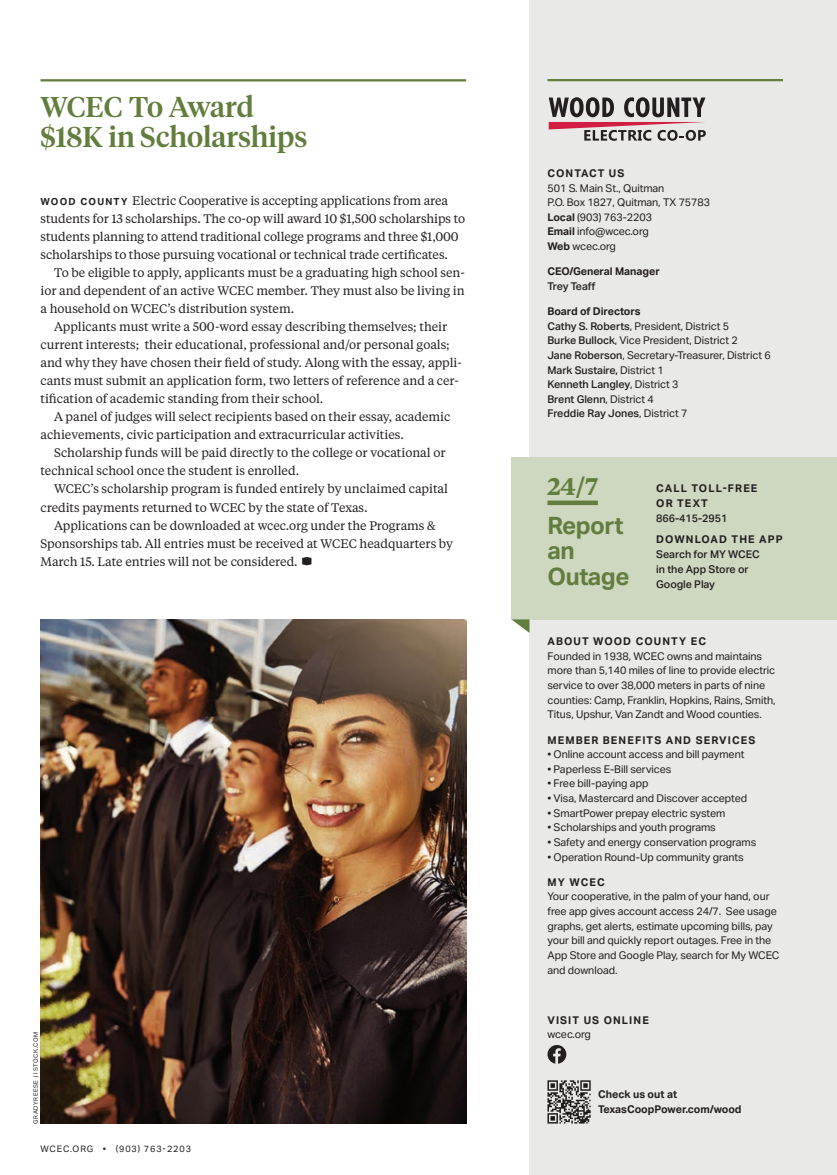
<style>
.page{position:relative;width:837px;height:1175px;background:#fff}
.page>*{position:absolute;margin:0;border:0;box-sizing:border-box;transform-origin:0 0}
.t1{font:500 28.5px/30px "Tiempos Headline";color:#627d3d}
.t2{font:700 24px/25.5px "Aktiv Grotesk";letter-spacing:-.02em;color:#627d3d}
.t3{font:600 24px "Tiempos Text";color:#627d3d}
.t4{font:12.3px/18px "Tiempos Text";letter-spacing:-.005em;color:#231f20}
.t5{font:10.8px/14.7px "Aktiv Grotesk";letter-spacing:-.005em;color:#231f20}
.t6{font:700 10.8px/15px "Aktiv Grotesk";letter-spacing:.1em;color:#231f20}
.t7{font:500 10.8px/15px "Aktiv Grotesk";letter-spacing:-.005em;color:#231f20}
.t8{font:700 10.8px/14.7px "Aktiv Grotesk";letter-spacing:-.01em;color:#231f20}
.t9{font:500 10.8px "Aktiv Grotesk";letter-spacing:-.03em;color:#231f20}
.t10{font:9px "Aktiv Grotesk";letter-spacing:.1em;color:#231f20}
.t11{font:6px "Aktiv Grotesk";letter-spacing:.1em;color:#231f20}
.s1{font-family:"Aktiv Grotesk";font-weight:700;font-size:9.75px}
.s2{font-family:"TCP Logo Font";font-size:13.8px}
.s3{font-weight:700}
.s4{font-weight:500}
</style>
<div class="page">
<div style="left:530px;top:0;width:307px;height:1174px;background:#e9e9e7"></div>
<div style="left:512px;top:457px;width:325px;height:162px;background:#ced7c0"></div>
<svg style="left:548px;top:1045px;width:18px;height:18px"></svg>
<div style="left:548px;top:500px;width:50px;height:5px;background:#627d3d"></div>
<svg style="left:512px;top:619px;width:18px;height:14px"></svg>
<svg style="left:549px;top:97px;width:157px;height:44px"></svg>
<hr style="left:548px;top:79px;width:235px;height:2px;background:#627d3d">
<hr style="left:40px;top:79px;width:426px;height:2px;background:#627d3d">
<img style="left:40px;top:619px;width:426px;height:504px">
<svg style="left:548px;top:1080px;width:43px;height:43px"></svg>
<h1 class="t1" style="left:40px;top:94px;width:268px">WCEC To Award $18K in Scholarships</h1>
<p class="t4" style="left:40px;top:193px;width:426px"><span class="s1">WO O D C O U N T Y</span> Electric Cooperative is accepting applications from area students for 13 scholarships. The co-op will award 10 $1,500 scholarships to students planning to attend traditional college programs and three $1,000 scholarships to those pursuing vocational or technical trade certificates.</p>
<p class="t4" style="left:41px;top:265px;width:426px;text-align:justify;text-indent:14px">To be eligible to apply, applicants must be a graduating high school sen&shy;ior and dependent of an active WCEC member. They must also be living in a household on WCEC’s distribution system.</p>
<p class="t4" style="left:41px;top:319px;width:423px;text-indent:14px">Applicants must write a 500-word essay describing themselves; their current interests; their educational, professional and/or personal goals; and why they have chosen their field of study. Along with the essay, appli&shy;cants must submit an application form, two letters of reference and a cer&shy;tification of academic standing from their school.</p>
<p class="t4" style="left:41px;top:409px;width:411px;text-indent:14px">A panel of judges will select recipients based on their essay, academic achievements, civic participation and extracurricular activities.</p>
<p class="t4" style="left:41px;top:445px;width:407px;text-indent:14px">Scholarship funds will be paid directly to the college or vocational or technical school once the student is enrolled.</p>
<p class="t4" style="left:41px;top:481px;width:409px;text-indent:14px">WCEC’s scholarship program is funded entirely by unclaimed capital credits payments returned to WCEC by the state of Texas.</p>
<p class="t4" style="left:41px;top:517px;width:414px;text-indent:14px">Applications can be downloaded at wcec.org under the Programs &amp;<br>Sponsorships tab. All entries must be received at WCEC headquarters by<br>March 15. Late entries will not be considered. <span class="s2">D</span></p>
<p class="t11" style="left:32px;top:1123px;width:93px;rotate:-90deg">Gradyreese | istock.com</p>
<p class="t10" style="left:40px;top:1143px;width:152px">Wcec.orG • (903) 763-2203</p>
<p class="t6" style="left:548px;top:166px;width:78px">CONTACT US</p>
<p class="t5" style="left:548px;top:180px;width:164px">501 s. main st., Quitman<br>P.o. Box 1827, Quitman, tX 75783<br><span class="s3">LOCAL</span> (903) 763-2203<br><span class="s3">EMAIL</span> info@wcec.org<br><span class="s3">WEB</span> wcec.org</p>
<p class="t6" style="left:548px;top:264px;width:114px">CEO/GENERAL MANAGER</p>
<p class="t9" style="left:548px;top:280px;width:50px">Trey Teaff</p>
<p class="t5" style="left:548px;top:304px;width:225px"><span class="s3">BOARD OF DIRECTORS<br></span><span class="s4">Cathy S. Roberts</span>, President, district 5<br><span class="s4">Burke Bullock</span>, Vice President, district 2<br><span class="s4">Jane Roberson</span>, secretary-treasurer, district 6<br><span class="s4">Mark Sustaire,</span> district 1<br><span class="s4">Kenneth Langley</span>, district 3<br><span class="s4">Brent Glenn</span>, district 4<br><span class="s4">Freddie Ray Jones</span>, district 7</p>
<h2 class="t3" style="left:548px;top:476px;width:52px">24/7</h2>
<h2 class="t2" style="left:548px;top:512px;width:84px">REPORT<br>AN<br>OUTAGE</h2>
<p class="t6" style="left:656px;top:481px;width:103px">CALL TOLL-FREE<br>OR TEXT</p>
<p class="t7" style="left:656px;top:511px;width:73px">866-415-2951</p>
<p class="t6" style="left:656px;top:532px;width:128px">DOWNLOAD THE APP</p>
<p class="t7" style="left:656px;top:547px;width:105px">Search for MY WCEC in the App Store or<br>Google Play</p>
<p class="t6" style="left:548px;top:634px;width:160px">ABOUT WOOD COUNTY EC</p>
<p class="t5" style="left:548px;top:648px;width:230px">Founded in 1938, Wcec owns and maintains more than 5,140 miles of line to provide electric service to over 38,000 meters in parts of nine counties: camp, Franklin, Hopkins, rains, smith, titus, Upshur, Van Zandt and Wood counties.</p>
<p class="t6" style="left:548px;top:732px;width:209px">MEMBER BENEFITS AND SERVICES</p>
<p class="t5" style="left:548px;top:747px;width:198px">• online account access and bill payment</p>
<p class="t5" style="left:548px;top:761px;width:125px">• Paperless e-Bill services</p>
<p class="t5" style="left:548px;top:776px;width:102px">• Free bill-paying app</p>
<p class="t5" style="left:548px;top:791px;width:201px">• Visa, mastercard and discover accepted</p>
<p class="t5" style="left:548px;top:805px;width:179px">• smartPower prepay electric system</p>
<p class="t5" style="left:548px;top:820px;width:170px">• scholarships and youth programs</p>
<p class="t5" style="left:548px;top:835px;width:210px">• safety and energy conservation programs</p>
<p class="t5" style="left:548px;top:849px;width:198px">• operation round-Up community grants</p>
<p class="t6" style="left:548px;top:874px;width:59px">MY WCEC</p>
<p class="t5" style="left:548px;top:889px;width:234px">your cooperative, in the palm of your hand, our free app gives account access 24/7. see usage graphs, get alerts, estimate upcoming bills, pay your bill and quickly report outages. Free in the app store and Google Play, search for my Wcec and download.</p>
<p class="t6" style="left:548px;top:1012px;width:103px">VISIT US ONLINE</p>
<p class="t5" style="left:548px;top:1027px;width:45px">wcec.org</p>
<p class="t8" style="left:598px;top:1087px;width:145px">CHECK US OUT AT<br>TEXASCOOPPOWER.COM/WOOD</p>
</div>
